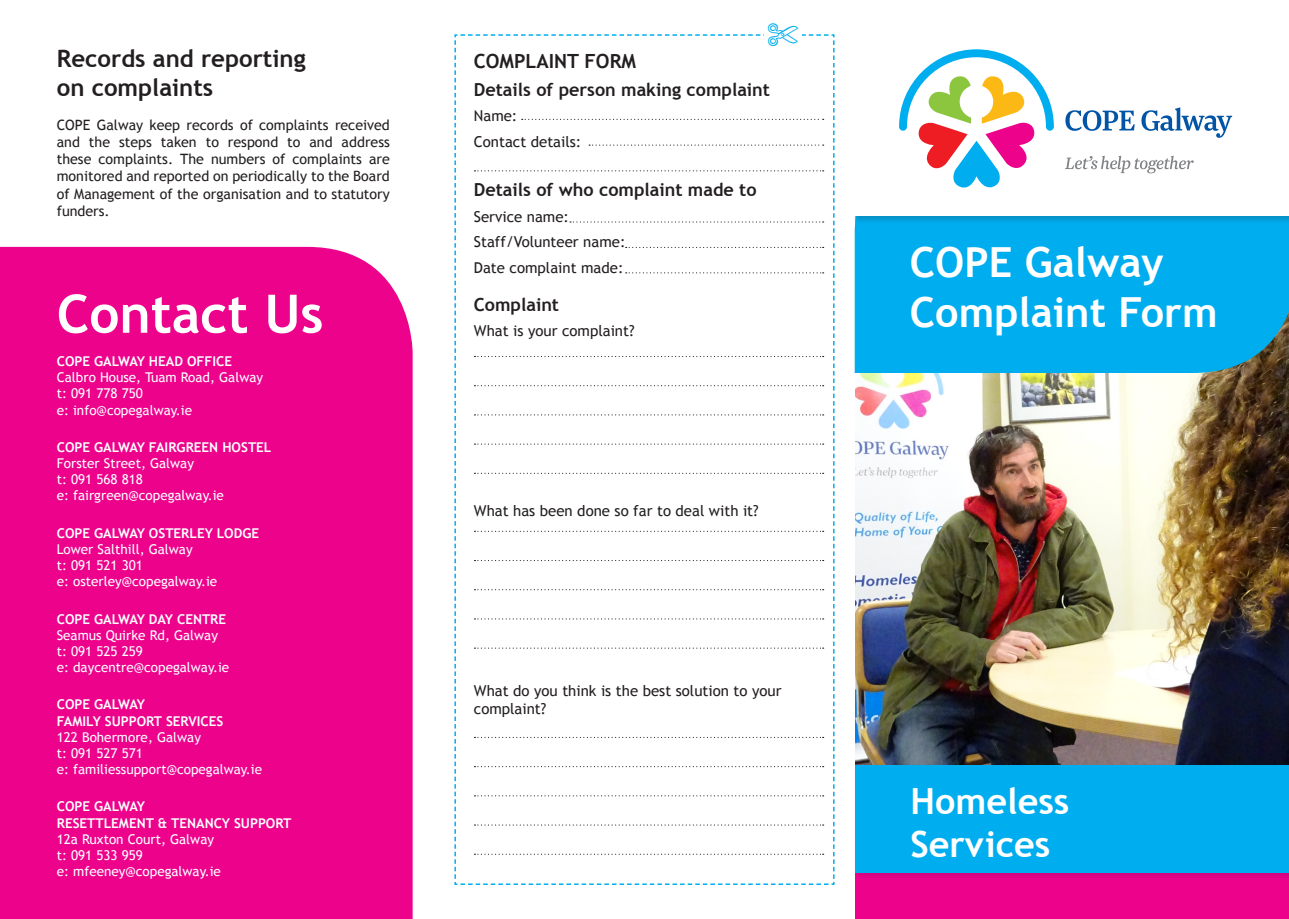
<style>
.page{position:relative;width:1289px;height:919px;background:#fff}
.page>*{position:absolute;margin:0;border:0;box-sizing:border-box;transform-origin:0 0}
.t1{font:700 53.1px "Trebuchet MS";color:#fff}
.t2{font:700 41.4px/49.8px "Trebuchet MS";color:#fff}
.t3{font:700 36px "Trebuchet MS";color:#fff}
.t4{font:700 24px "Trebuchet MS";color:#231f20}
.t5{font:700 19.5px "Trebuchet MS";color:#231f20}
.t6{font:700 18px "Trebuchet MS";color:#231f20}
.t7{font:15px/18px "Trebuchet MS";color:#231f20}
.t8{font:14.25px/17.1px "Trebuchet MS";color:#231f20;text-align:justify}
.t9{font:13.5px "Trebuchet MS";color:#fff}
.t10{font:700 13.5px "Trebuchet MS";color:#fff}
</style>
<div class="page">
<div style="left:0;top:247px;width:412px;height:671px;background:#ed028c"></div>
<div style="left:855px;top:688px;width:433px;height:230px;background:#ed028c"></div>
<img style="left:855px;top:373px;width:433px;height:390px">
<div style="left:854px;top:224px;width:434px;height:149px;background:#00adef"></div>
<div style="left:852px;top:0;width:436px;height:224px;background:#231f20;opacity:.2"></div>
<div style="left:853px;top:0;width:435px;height:215px;background:#fff"></div>
<svg style="left:1065px;top:110px;width:69px;height:21px"></svg>
<svg style="left:1141px;top:107px;width:91px;height:31px"></svg>
<svg style="left:1065px;top:156px;width:128px;height:17px"></svg>
<svg style="left:899px;top:49px;width:154px;height:138px"></svg>
<div style="left:853px;top:763px;width:435px;height:117px;background:#231f20;opacity:.15"></div>
<div style="left:855px;top:765px;width:433px;height:107px;background:#00aeef"></div>
<svg style="left:454px;top:34px;width:380px;height:850px"></svg>
<p class="t4" style="left:57px;top:43px;width:250px">Records and reporting</p>
<p class="t4" style="left:57px;top:72px;width:158px">on complaints</p>
<p class="t8" style="left:57px;top:117px;width:334px">COPE Galway keep records of complaints received and the steps taken to respond to and address these complaints. The numbers of complaints are monitored and reported on periodically to the Board of Management of the organisation and to statutory funders.</p>
<p class="t1" style="left:57px;top:281px;width:268px">Contact Us</p>
<p class="t10" style="left:57px;top:352px;width:177px">COPE GALWAY HEAD OFFICE</p>
<p class="t9" style="left:57px;top:369px;width:208px">Calbro House, Tuam Road, Galway</p>
<p class="t9" style="left:57px;top:385px;width:88px">t: 091 778 750</p>
<p class="t9" style="left:57px;top:402px;width:137px">e: info@copegalway.ie</p>
<p class="t10" style="left:57px;top:438px;width:216px">COPE GALWAY FAIRGREEN HOSTEL</p>
<p class="t9" style="left:57px;top:455px;width:139px">Forster Street, Galway</p>
<p class="t9" style="left:57px;top:471px;width:88px">t: 091 568 818</p>
<p class="t9" style="left:57px;top:487px;width:169px">e: fairgreen@copegalway.ie</p>
<p class="t10" style="left:57px;top:524px;width:204px">COPE GALWAY OSTERLEY LODGE</p>
<p class="t9" style="left:57px;top:541px;width:137px">Lower Salthill, Galway</p>
<p class="t9" style="left:57px;top:557px;width:88px">t: 091 521 301</p>
<p class="t9" style="left:57px;top:573px;width:162px">e: osterley@copegalway.ie</p>
<p class="t10" style="left:57px;top:610px;width:171px">COPE GALWAY DAY CENTRE</p>
<p class="t9" style="left:57px;top:627px;width:163px">Seamus Quirke Rd, Galway</p>
<p class="t9" style="left:57px;top:643px;width:88px">t: 091 525 259</p>
<p class="t9" style="left:57px;top:659px;width:174px">e: daycentre@copegalway.ie</p>
<p class="t10" style="left:57px;top:696px;width:90px">COPE GALWAY</p>
<p class="t10" style="left:57px;top:712px;width:168px">FAMILY SUPPORT SERVICES</p>
<p class="t9" style="left:57px;top:729px;width:146px">122 Bohermore, Galway</p>
<p class="t9" style="left:57px;top:745px;width:88px">t: 091 527 571</p>
<p class="t9" style="left:57px;top:761px;width:207px">e: familiessupport@copegalway.ie</p>
<p class="t10" style="left:57px;top:798px;width:90px">COPE GALWAY</p>
<p class="t10" style="left:57px;top:814px;width:236px">RESETTLEMENT &amp; TENANCY SUPPORT</p>
<p class="t9" style="left:57px;top:831px;width:159px">12a Ruxton Court, Galway</p>
<p class="t9" style="left:57px;top:847px;width:88px">t: 091 533 959</p>
<p class="t9" style="left:57px;top:863px;width:166px">e: mfeeney@copegalway.ie</p>
<p class="t5" style="left:474px;top:49px;width:164px">COMPLAINT FORM</p>
<p class="t6" style="left:474px;top:78px;width:298px">Details of person making complaint</p>
<p class="t7" style="left:474px;top:107px;width:45px">Name:</p>
<p class="t7" style="left:474px;top:133px;width:109px">Contact details:</p>
<p class="t6" style="left:474px;top:178px;width:284px">Details of who complaint made to</p>
<p class="t7" style="left:474px;top:208px;width:97px">Service name:</p>
<p class="t7" style="left:474px;top:233px;width:153px">Staff/Volunteer name:</p>
<p class="t7" style="left:474px;top:259px;width:151px">Date complaint made:</p>
<p class="t6" style="left:474px;top:293px;width:87px">Complaint</p>
<p class="t7" style="left:474px;top:322px;width:162px">What is your complaint?</p>
<p class="t7" style="left:474px;top:502px;width:286px">What has been done so far to deal with it?</p>
<p class="t7" style="left:474px;top:682px;width:309px">What do you think is the best solution to your complaint?</p>
<p class="t2" style="left:909px;top:238px;width:309px">COPE Galway<br>Complaint Form</p>
<p class="t3" style="left:910px;top:778px;width:160px">Homeless</p>
<p class="t3" style="left:910px;top:821px;width:141px">Services</p>
</div>
